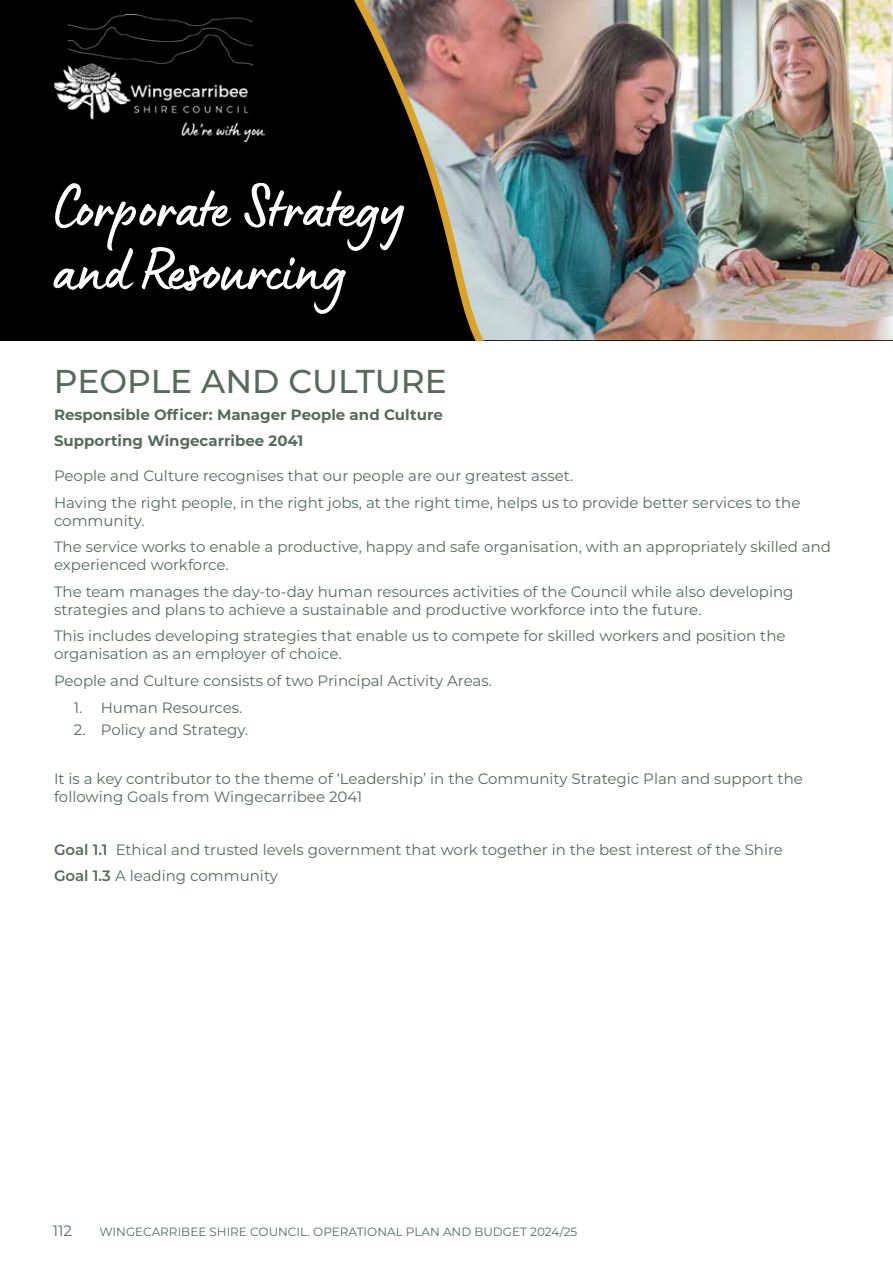
<style>
.page{position:relative;width:893px;height:1263px;background:#fff}
.page>*{position:absolute;margin:0;border:0;box-sizing:border-box;transform-origin:0 0}
.t1{font:63px/63px "Lumios Marker";color:#fff}
.t2{font:500 33px "Montserrat";color:#576b5c}
.t3{font:15px/26.5px "Montserrat";color:#576b5c}
.t4{font:700 15px/26.5px "Montserrat";color:#576b5c}
.t5{font:12px "Montserrat";color:#576b5c}
.s1{font-weight:600}
</style>
<div class="page">
<div style="left:0;top:0;width:893px;height:340px;background:#000"></div>
<img style="left:551px;top:0;width:342px;height:340px">
<img style="left:354px;top:0;width:197px;height:340px">
<img style="left:54px;top:14px;width:211px;height:127px">
<h1 class="t1" style="left:54px;top:172px;width:353px">Corporate Strategy and Resourcing</h1>
<h2 class="t2" style="left:54px;top:359px;width:394px">PEOPLE AND CULTURE</h2>
<p class="t4" style="left:54px;top:401px;width:390px">Responsible Officer: Manager People and Culture<br>Supporting Wingecarribee 2041</p>
<p class="t3" style="left:54px;top:462px;width:748px">People and Culture recognises that our people are our greatest asset.<br>Having the right people, in the right jobs, at the right time, helps us to provide better services to the</p>
<p class="t3" style="left:54px;top:507px;width:779px">community.<br>The service works to enable a productive, happy and safe organisation, with an appropriately skilled and</p>
<p class="t3" style="left:54px;top:551px;width:741px">experienced workforce.<br>The team manages the day-to-day human resources activities of the Council while also developing</p>
<p class="t3" style="left:54px;top:596px;width:733px">strategies and plans to achieve a sustainable and productive workforce into the future.<br>This includes developing strategies that enable us to compete for skilled workers and position the</p>
<p class="t3" style="left:54px;top:640px;width:439px">organisation as an employer of choice.<br>People and Culture consists of two Principal Activity Areas.</p>
<p class="t3" style="left:74px;top:693px;width:170px">1. Human Resources.</p>
<p class="t3" style="left:74px;top:716px;width:176px">2. Policy and Strategy.</p>
<p class="t3" style="left:54px;top:769px;width:750px;line-height:18px">It is a key contributor to the theme of ‘Leadership’ in the Community Strategic Plan and support the following Goals from Wingecarribee 2041</p>
<p class="t3" style="left:54px;top:835px;width:730px"><span class="s1">Goal 1.1</span> Ethical and trusted levels government that work together in the best interest of the Shire<br><span class="s1">Goal 1.3</span> A leading community</p>
<p class="t3" style="left:53px;top:1216px;width:21px">112</p>
<p class="t5" style="left:99px;top:1223px;width:479px">WINGECARRIBEE SHIRE COUNCIL. OPERATIONAL PLAN AND BUDGET 2024/25</p>
</div>
